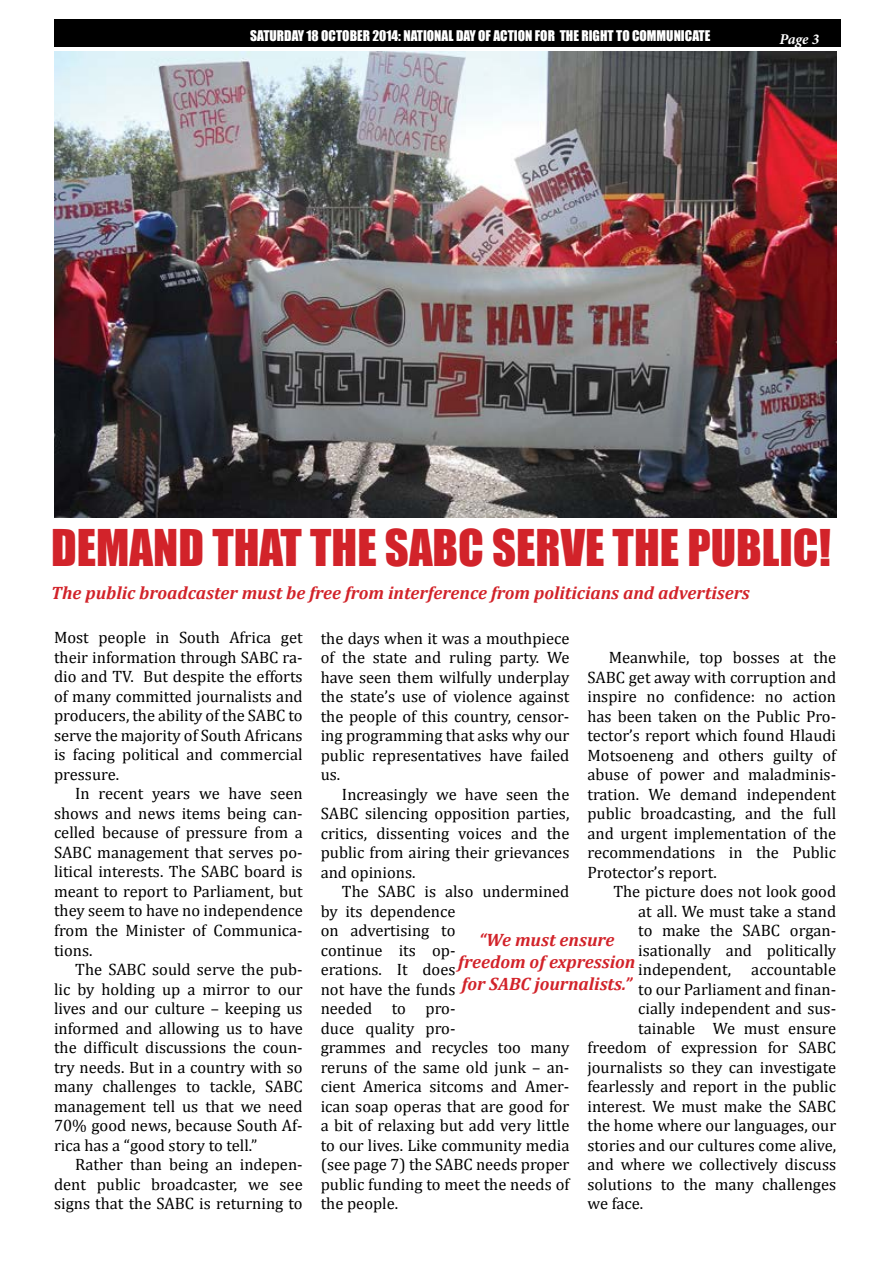
<style>
.page{position:relative;width:893px;height:1263px;background:#fff}
.page>*{position:absolute;margin:0;border:0;box-sizing:border-box;transform-origin:0 0}
.t1{font:46.5px "Impact";color:#d2232a}
.t2{font:italic 700 18px/21.6px "Cambria";color:#d2232a;text-align:center}
.t3{font:16.5px/19.5px "Cambria";color:#000;text-align:justify}
.t4{font:italic 700 15px "Minion Pro";color:#fff}
.t5{font:13.5px "Impact";color:#fff}
</style>
<div class="page">
<div style="left:54px;top:19px;width:787px;height:28px;background:#000"></div>
<img style="left:54px;top:51px;width:782px;height:466px">
<p class="t5" style="left:250px;top:25px;width:462px">SATURDAY 18 OCTOBER 2014: NATIONAL DAY OF ACTION FOR THE RIGHT TO COMMUNICATE</p>
<p class="t4" style="left:779px;top:29px;width:41px">Page 3</p>
<h1 class="t1" style="left:51px;top:512px;width:781px">DEMAND THAT THE SABC SERVE THE PUBLIC!</h1>
<p class="t2" style="left:51px;top:581px;width:700px">The public broadcaster must be free from interference from politicians and advertisers</p>
<p class="t3" style="left:54px;top:628px;width:250px">Most people in South Africa get their information through SABC ra&shy;dio and TV. But despite the efforts of many committed journalists and producers, the ability of the SABC to serve the majority of South Africans is facing political and commercial pressure.</p>
<p class="t3" style="left:54px;top:784px;width:250px;text-indent:21px">In recent years we have seen shows and news items being can&shy;celled because of pressure from a SABC management that serves po&shy;litical interests. The SABC board is meant to report to Parliament, but they seem to have no independence from the Minister of Communica&shy;tions.</p>
<p class="t3" style="left:54px;top:959px;width:250px;text-indent:21px">The SABC sould serve the pub&shy;lic by holding up a mirror to our lives and our culture – keeping us informed and allowing us to have the difficult discussions the coun&shy;try needs. But in a country with so many challenges to tackle, SABC management tell us that we need 70% good news, because South Af&shy;rica has a “good story to tell.”</p>
<p class="t3" style="left:54px;top:1154px;width:250px;text-indent:21px">Rather than being an indepen&shy;dent public broadcaster, we see signs that the SABC is returning to</p>
<p class="t3" style="left:321px;top:628px;width:250px">the days when it was a mouthpiece of the state and ruling party. We have seen them wilfully underplay the state’s use of violence against the people of this country, censor&shy;ing programming that asks why our public representatives have failed us.</p>
<p class="t3" style="left:321px;top:784px;width:250px;text-indent:21px">Increasingly we have seen the SABC silencing opposition parties, critics, dissenting voices and the public from airing their grievances and opinions.</p>
<p class="t3" style="left:321px;top:882px;width:250px;text-align:left;text-indent:21px">The SABC is also undermined by its dependence<br>on advertising to<br>continue its op-<br>erations. It does<br>not have the funds<br>needed to pro-<br>duce quality pro-<br>grammes and recycles too many reruns of the same old junk – an&shy;cient America sitcoms and Amer&shy;ican soap operas that are good for a bit of relaxing but add very little to our lives. Like community media (see page 7) the SABC needs proper public funding to meet the needs of the people.</p>
<p class="t3" style="left:587px;top:648px;width:250px;text-indent:21px">Meanwhile, top bosses at the SABC get away with corruption and inspire no confidence: no action has been taken on the Public Pro&shy;tector’s report which found Hlaudi Motsoeneng and others guilty of abuse of power and maladminis&shy;tration. We demand independent public broadcasting, and the full and urgent implementation of the recommendations in the Public Protector’s report.</p>
<p class="t3" style="left:613px;top:882px;width:224px">The picture does not look good</p>
<p class="t3" style="left:638px;top:901px;width:199px">at all. We must take a stand</p>
<p class="t3" style="left:638px;top:921px;width:199px">to make the SABC organ-</p>
<p class="t3" style="left:638px;top:940px;width:199px">isationally and politically</p>
<p class="t3" style="left:638px;top:960px;width:199px">independent, accountable</p>
<p class="t3" style="left:638px;top:979px;width:199px">to our Parliament and finan-</p>
<p class="t3" style="left:638px;top:999px;width:199px">cially independent and sus-</p>
<p class="t3" style="left:638px;top:1018px;width:199px">tainable We must ensure</p>
<p class="t3" style="left:587px;top:1038px;width:250px">freedom of expression for SABC</p>
<p class="t3" style="left:587px;top:1057px;width:250px">journalists so they can investigate</p>
<p class="t3" style="left:587px;top:1077px;width:250px">fearlessly and report in the public</p>
<p class="t3" style="left:587px;top:1096px;width:250px">interest. We must make the SABC</p>
<p class="t3" style="left:587px;top:1116px;width:250px">the home where our languages, our</p>
<p class="t3" style="left:587px;top:1135px;width:250px">stories and our cultures come alive,</p>
<p class="t3" style="left:587px;top:1155px;width:250px">and where we collectively discuss</p>
<p class="t3" style="left:587px;top:1174px;width:250px">solutions to the many challenges</p>
<p class="t3" style="left:587px;top:1194px;width:57px">we face.</p>
<p class="t2" style="left:458px;top:929px;width:179px">“We must ensure freedom of expression for SABC journalists.”</p>
</div>
